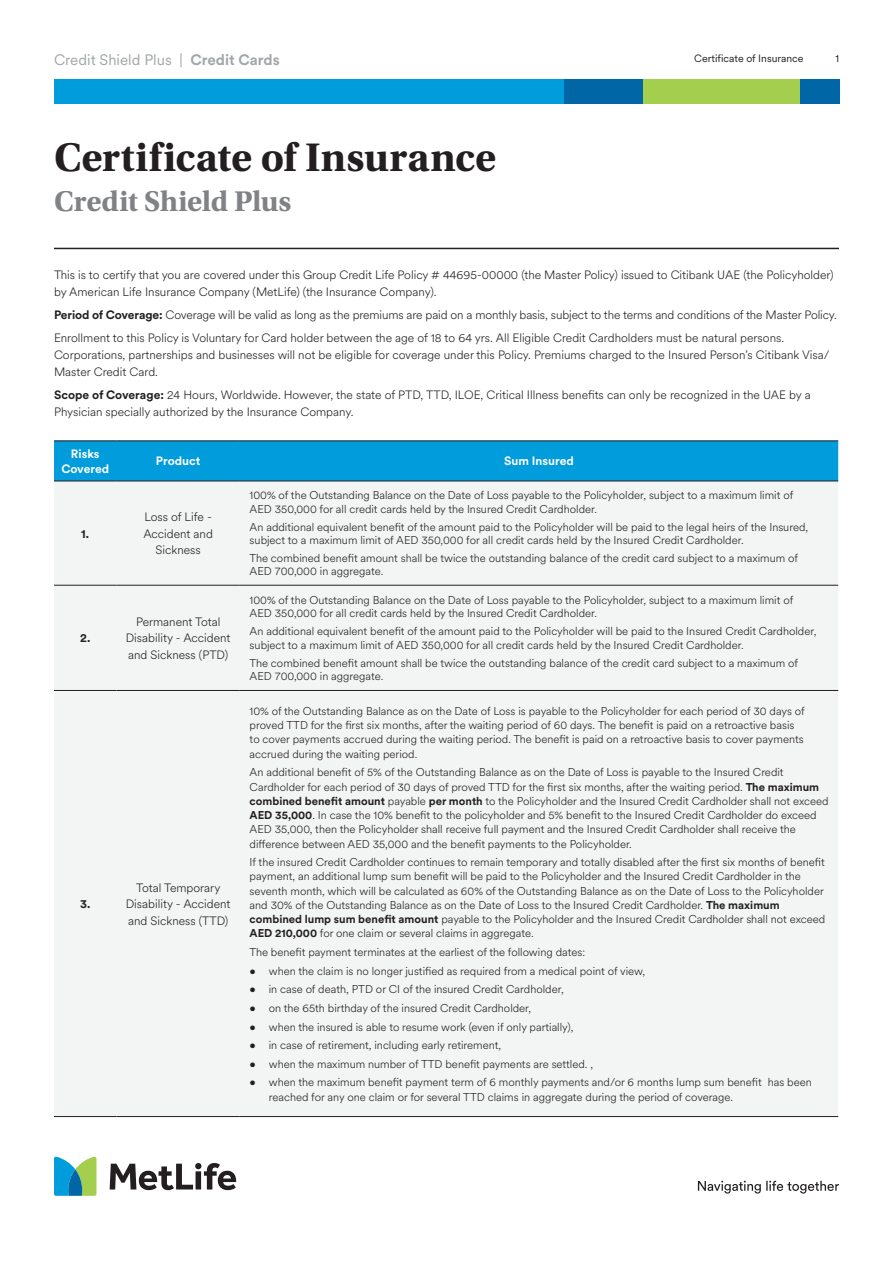
<style>
.page{position:relative;width:893px;height:1263px;background:#fff}
.page>*{position:absolute;margin:0;border:0;box-sizing:border-box;transform-origin:0 0}
.t1{font:700 42px "Utopia Std";color:#231f20}
.t2{font:700 30px "Utopia Std";letter-spacing:-.01em;color:#808285}
.t3{font:15px "Met Life Circular";color:#a3a7a9}
.t4{font:300 12px/16.5px "Met Life Circular";color:#231f20}
.t5{font:700 12px/14.4px "Met Life Circular";color:#fff;text-align:center}
.t6{font:700 12px "Met Life Circular";color:#231f20}
.t7{font:300 11.25px/14.2px "Met Life Circular";color:#231f20}
.t8{font:10.5px "Met Life Circular";color:#231f20}
.s1{font-weight:700}
</style>
<div class="page">
<div style="left:564px;top:80px;width:275px;height:24px;background:#a4cf4e"></div>
<div style="left:54px;top:80px;width:589px;height:24px;background:#009cdc"></div>
<div style="left:564px;top:80px;width:79px;height:24px;background:#0066a5"></div>
<div style="left:800px;top:80px;width:39px;height:24px;background:#0066a5"></div>
<hr style="left:54px;top:248px;width:785px;height:1px;background:#231f20">
<div style="left:54px;top:442px;width:784px;height:39px;background:#009cdc"></div>
<div style="left:54px;top:482px;width:784px;height:634px;background:#f3f4f4"></div>
<hr style="left:54px;top:441px;width:62px;height:1px;background:#231f20">
<hr style="left:116px;top:441px;width:124px;height:1px;background:#231f20">
<hr style="left:240px;top:441px;width:598px;height:1px;background:#231f20">
<hr style="left:54px;top:481px;width:62px;height:1px;background:#231f20">
<hr style="left:116px;top:481px;width:124px;height:1px;background:#231f20">
<hr style="left:240px;top:481px;width:598px;height:1px;background:#231f20">
<hr style="left:54px;top:585px;width:62px;height:1px;background:#231f20">
<hr style="left:116px;top:585px;width:124px;height:1px;background:#231f20">
<hr style="left:240px;top:585px;width:598px;height:1px;background:#231f20">
<hr style="left:54px;top:690px;width:62px;height:1px;background:#231f20">
<hr style="left:116px;top:690px;width:124px;height:1px;background:#231f20">
<hr style="left:240px;top:690px;width:598px;height:1px;background:#231f20">
<hr style="left:54px;top:1116px;width:62px;height:1px;background:#231f20">
<hr style="left:116px;top:1116px;width:124px;height:1px;background:#231f20">
<hr style="left:240px;top:1116px;width:598px;height:1px;background:#231f20">
<svg style="left:110px;top:1163px;width:126px;height:27px"></svg>
<svg style="left:54px;top:1156px;width:42px;height:40px;background:#5bb2a6"></svg>
<svg style="left:698px;top:1181px;width:141px;height:12px"></svg>
<h3 class="t3" style="left:54px;top:50px;width:227px">Credit Shield Plus | <span class="s1">Credit Cards</span></h3>
<p class="t8" style="left:694px;top:51px;width:111px">Certificate of Insurance</p>
<p class="t8" style="left:835px;top:51px;width:5px">1</p>
<h1 class="t1" style="left:54px;top:133px;width:444px">Certificate of Insurance</h1>
<h2 class="t2" style="left:54px;top:184px;width:239px">Credit Shield Plus</h2>
<p class="t4" style="left:54px;top:266px;width:781px">This is to certify that you are covered under this Group Credit Life Policy # 44695-00000 (the Master Policy) issued to Citibank UAE (the Policyholder) by American Life Insurance Company (MetLife) (the Insurance Company).</p>
<p class="t4" style="left:54px;top:303px;width:784px;line-height:23.1px"><span class="s1">Period of Coverage:</span> Coverage will be valid as long as the premiums are paid on a monthly basis, subject to the terms and conditions of the Master Policy.<br>Enrollment to this Policy is Voluntary for Card holder between the age of 18 to 64 yrs. All Eligible Credit Cardholders must be natural persons.</p>
<p class="t4" style="left:54px;top:346px;width:777px">Corporations, partnerships and businesses will not be eligible for coverage under this Policy. Premiums charged to the Insured Person’s Citibank Visa/<br>Master Credit Card.</p>
<p class="t4" style="left:54px;top:386px;width:758px"><span class="s1">Scope of Coverage:</span> 24 Hours, Worldwide. However, the state of PTD, TTD, ILOE, Critical Illness benefits can only be recognized in the UAE by a<br>Physician specially authorized by the Insurance Company.</p>
<p class="t5" style="left:61px;top:446px;width:49px">Risks<br>Covered</p>
<p class="t5" style="left:156px;top:453px;width:46px">Product</p>
<p class="t5" style="left:504px;top:453px;width:71px">Sum Insured</p>
<p class="t6" style="left:81px;top:525px;width:9px">1.</p>
<p class="t6" style="left:80px;top:630px;width:12px">2.</p>
<p class="t6" style="left:80px;top:895px;width:12px">3.</p>
<p class="t4" style="left:143px;top:508px;width:71px;text-align:center">Loss of Life -<br>Accident and<br>Sickness</p>
<p class="t4" style="left:126px;top:613px;width:106px;text-align:center">Permanent Total<br>Disability - Accident and Sickness (PTD)</p>
<p class="t4" style="left:126px;top:878px;width:106px;text-align:center">Total Temporary<br>Disability - Accident and Sickness (TTD)</p>
<p class="t7" style="left:250px;top:488px;width:545px;line-height:13.5px">100% of the Outstanding Balance on the Date of Loss payable to the Policyholder, subject to a maximum limit of<br>AED 350,000 for all credit cards held by the Insured Credit Cardholder.</p>
<p class="t7" style="left:250px;top:519px;width:560px;line-height:13.5px">An additional equivalent benefit of the amount paid to the Policyholder will be paid to the legal heirs of the Insured, subject to a maximum limit of AED 350,000 for all credit cards held by the Insured Credit Cardholder.</p>
<p class="t7" style="left:250px;top:551px;width:550px;line-height:13.5px">The combined benefit amount shall be twice the outstanding balance of the credit card subject to a maximum of<br>AED 700,000 in aggregate.</p>
<p class="t7" style="left:250px;top:593px;width:545px;line-height:13.5px">100% of the Outstanding Balance on the Date of Loss payable to the Policyholder, subject to a maximum limit of<br>AED 350,000 for all credit cards held by the Insured Credit Cardholder.</p>
<p class="t7" style="left:250px;top:624px;width:568px;line-height:13.5px">An additional equivalent benefit of the amount paid to the Policyholder will be paid to the Insured Credit Cardholder, subject to a maximum limit of AED 350,000 for all credit cards held by the Insured Credit Cardholder.</p>
<p class="t7" style="left:250px;top:655px;width:550px;line-height:13.5px">The combined benefit amount shall be twice the outstanding balance of the credit card subject to a maximum of<br>AED 700,000 in aggregate.</p>
<p class="t7" style="left:250px;top:703px;width:557px">10% of the Outstanding Balance as on the Date of Loss is payable to the Policyholder for each period of 30 days of proved TTD for the first six months, after the waiting period of 60 days. The benefit is paid on a retroactive basis to cover payments accrued during the waiting period. The benefit is paid on a retroactive basis to cover payments accrued during the waiting period.</p>
<p class="t7" style="left:250px;top:765px;width:580px">An additional benefit of 5% of the Outstanding Balance as on the Date of Loss is payable to the Insured Credit Cardholder for each period of 30 days of proved TTD for the first six months, after the waiting period. <span class="s1">The maximum combined benefit amount</span> payable <span class="s1">per month</span> to the Policyholder and the Insured Credit Cardholder shall not exceed <span class="s1">AED 35,000</span>. In case the 10% benefit to the policyholder and 5% benefit to the Insured Credit Cardholder do exceed AED 35,000, then the Policyholder shall receive full payment and the Insured Credit Cardholder shall receive the difference between AED 35,000 and the benefit payments to the Policyholder.</p>
<p class="t7" style="left:250px;top:855px;width:577px">If the insured Credit Cardholder continues to remain temporary and totally disabled after the first six months of benefit payment, an additional lump sum benefit will be paid to the Policyholder and the Insured Credit Cardholder in the seventh month, which will be calculated as 60% of the Outstanding Balance as on the Date of Loss to the Policyholder and 30% of the Outstanding Balance as on the Date of Loss to the Insured Credit Cardholder. <span class="s1">The maximum combined lump sum benefit amount</span> payable to the Policyholder and the Insured Credit Cardholder shall not exceed <span class="s1">AED 210,000</span> for one claim or several claims in aggregate.</p>
<p class="t7" style="left:250px;top:944px;width:337px">The benefit payment terminates at the earliest of the following dates:</p>
<p class="t7" style="left:250px;top:963px;width:397px">• when the claim is no longer justified as required from a medical point of view,</p>
<p class="t7" style="left:250px;top:982px;width:315px">• in case of death, PTD or CI of the insured Credit Cardholder,</p>
<p class="t7" style="left:250px;top:1000px;width:283px">• on the 65th birthday of the insured Credit Cardholder,</p>
<p class="t7" style="left:250px;top:1019px;width:325px">• when the insured is able to resume work (even if only partially),</p>
<p class="t7" style="left:250px;top:1038px;width:253px">• in case of retirement, including early retirement,</p>
<p class="t7" style="left:250px;top:1056px;width:345px">• when the maximum number of TTD benefit payments are settled. ,</p>
<p class="t7" style="left:269px;top:1075px;width:544px;text-indent:-19px">• when the maximum benefit payment term of 6 monthly payments and/or 6 months lump sum benefit has been reached for any one claim or for several TTD claims in aggregate during the period of coverage.</p>
</div>
